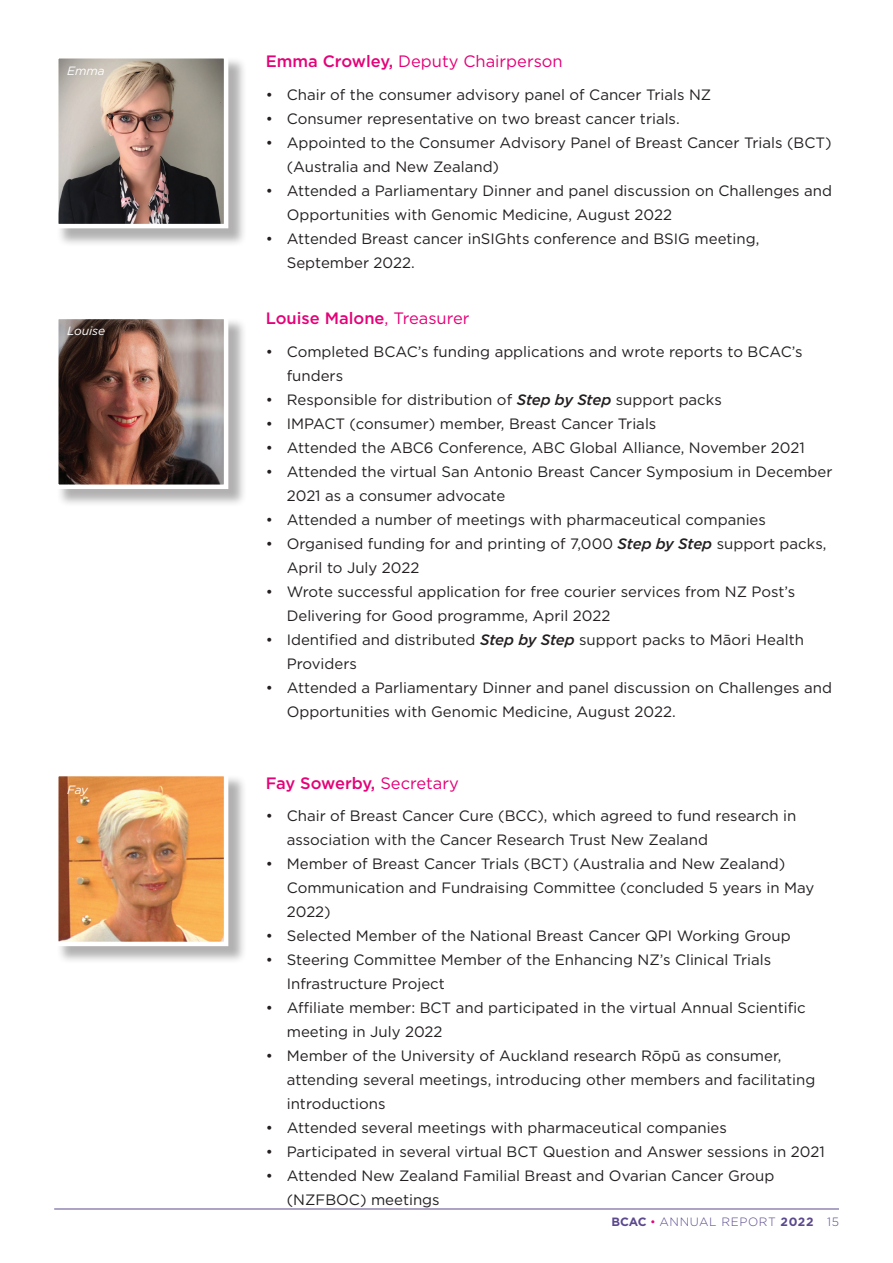
<style>
.page{position:relative;width:893px;height:1263px;background:#fff}
.page>*{position:absolute;margin:0;border:0;box-sizing:border-box;transform-origin:0 0}
.t1{font:16.5px "Gotham";color:#e40278}
.t2{font:500 16.5px "Gotham";color:#e40278}
.t3{font:500 16.5px "Gotham";letter-spacing:-.02em;color:#e40278}
.t4{font:15px/24px "Gotham";color:#231f20}
.t5{font:300 12px "Gotham";letter-spacing:.05em;color:#5b498d}
.t6{font:italic 12px "Gotham";color:#fff}
.s1{font-weight:500}
.s2{font-weight:400}
.s3{font-weight:500;font-style:italic}
.s4{font-weight:700}
.s5{color:#e40278}
</style>
<div class="page">
<hr style="left:54px;top:1208px;width:785px;height:1px;background:#5b498d">
<div style="left:56px;top:56px;width:191px;height:191px;background:#231f20;opacity:.35"></div>
<img style="left:59px;top:59px;width:164px;height:164px">
<div style="left:54px;top:54px;width:174px;height:174px;border:4px solid #fff"></div>
<div style="left:56px;top:317px;width:191px;height:191px;background:#231f20;opacity:.35"></div>
<img style="left:59px;top:320px;width:164px;height:164px">
<div style="left:54px;top:315px;width:174px;height:174px;border:4px solid #fff"></div>
<div style="left:56px;top:774px;width:191px;height:191px;background:#231f20;opacity:.35"></div>
<img style="left:59px;top:777px;width:164px;height:164px">
<div style="left:54px;top:772px;width:174px;height:174px;border:4px solid #fff"></div>
<p class="t6" style="left:67px;top:63px;width:39px">Emma</p>
<p class="t6" style="left:67px;top:323px;width:39px">Louise</p>
<p class="t6" style="left:67px;top:782px;width:22px">Fay</p>
<p class="t1" style="left:266px;top:51px;width:298px"><span class="s1">Emma Crowley,</span> Deputy Chairperson</p>
<p class="t4" style="left:266px;top:82px;width:447px">• Chair of the consumer advisory panel of Cancer Trials NZ</p>
<p class="t4" style="left:266px;top:106px;width:415px">• Consumer representative on two breast cancer trials.</p>
<p class="t4" style="left:287px;top:130px;width:546px;text-indent:-21px">• Appointed to the Consumer Advisory Panel of Breast Cancer Trials (BCT) (Australia and New Zealand)</p>
<p class="t4" style="left:287px;top:178px;width:547px;text-indent:-21px">• Attended a Parliamentary Dinner and panel discussion on Challenges and<br>Opportunities with Genomic Medicine, August 2022</p>
<p class="t4" style="left:287px;top:226px;width:474px;text-indent:-21px">• Attended Breast cancer inSIGhts conference and BSIG meeting,<br>September 2022.</p>
<p class="t2" style="left:266px;top:308px;width:205px">Louise Malone<span class="s2">, Treasurer</span></p>
<p class="t4" style="left:287px;top:339px;width:517px;text-indent:-21px">• Completed BCAC’s funding applications and wrote reports to BCAC’s funders</p>
<p class="t4" style="left:266px;top:387px;width:458px">• Responsible for distribution of <span class="s3">Step by Step</span> support packs</p>
<p class="t4" style="left:266px;top:411px;width:392px">• IMPACT (consumer) member, Breast Cancer Trials</p>
<p class="t4" style="left:266px;top:435px;width:541px">• Attended the ABC6 Conference, ABC Global Alliance, November 2021</p>
<p class="t4" style="left:287px;top:459px;width:547px;text-indent:-21px">• Attended the virtual San Antonio Breast Cancer Symposium in December<br>2021 as a consumer advocate</p>
<p class="t4" style="left:266px;top:507px;width:502px">• Attended a number of meetings with pharmaceutical companies</p>
<p class="t4" style="left:287px;top:531px;width:541px;text-indent:-21px">• Organised funding for and printing of 7,000 <span class="s3">Step by Step</span> support packs,<br>April to July 2022</p>
<p class="t4" style="left:287px;top:579px;width:510px;text-indent:-21px">• Wrote successful application for free courier services from NZ Post’s<br>Delivering for Good programme, April 2022</p>
<p class="t4" style="left:287px;top:627px;width:519px;text-indent:-21px">• Identified and distributed <span class="s3">Step by Step</span> support packs to Māori Health<br>Providers</p>
<p class="t4" style="left:287px;top:675px;width:547px;text-indent:-21px">• Attended a Parliamentary Dinner and panel discussion on Challenges and<br>Opportunities with Genomic Medicine, August 2022.</p>
<p class="t3" style="left:266px;top:772px;width:195px">Fay Sowerby, <span class="s2">Secretary</span></p>
<p class="t4" style="left:287px;top:804px;width:511px;text-indent:-21px">• Chair of Breast Cancer Cure (BCC), which agreed to fund research in association with the Cancer Research Trust New Zealand</p>
<p class="t4" style="left:287px;top:852px;width:529px;text-indent:-21px">• Member of Breast Cancer Trials (BCT) (Australia and New Zealand)<br>Communication and Fundraising Committee (concluded 5 years in May<br>2022)</p>
<p class="t4" style="left:266px;top:924px;width:526px">• Selected Member of the National Breast Cancer QPI Working Group</p>
<p class="t4" style="left:287px;top:948px;width:486px;text-indent:-21px">• Steering Committee Member of the Enhancing NZ’s Clinical Trials<br>Infrastructure Project</p>
<p class="t4" style="left:287px;top:996px;width:520px;text-indent:-21px">• Affiliate member: BCT and participated in the virtual Annual Scientific meeting in July 2022</p>
<p class="t4" style="left:287px;top:1044px;width:530px;text-indent:-21px">• Member of the University of Auckland research Rōpū as consumer, attending several meetings, introducing other members and facilitating introductions</p>
<p class="t4" style="left:266px;top:1116px;width:463px">• Attended several meetings with pharmaceutical companies</p>
<p class="t4" style="left:266px;top:1140px;width:560px">• Participated in several virtual BCT Question and Answer sessions in 2021</p>
<p class="t4" style="left:287px;top:1164px;width:489px;text-indent:-21px">• Attended New Zealand Familial Breast and Ovarian Cancer Group (NZFBOC) meetings</p>
<p class="t5" style="left:611px;top:1214px;width:229px"><span class="s4">BCAC</span> <span class="s5">•</span> ANNUAL REPORT <span class="s4">2022</span> 15</p>
</div>
